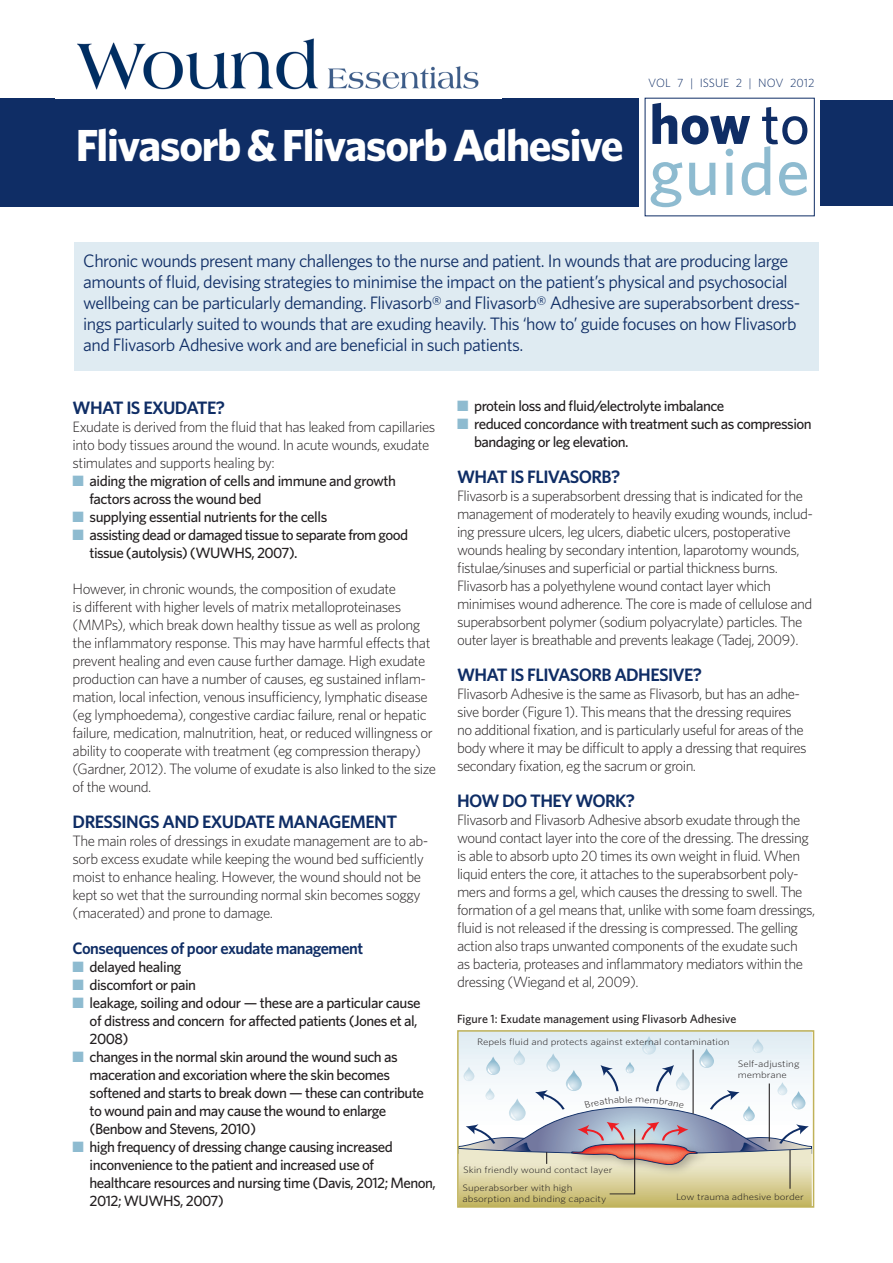
<style>
.page{position:relative;width:893px;height:1263px;background:#fff}
.page>*{position:absolute;margin:0;border:0;box-sizing:border-box;transform-origin:0 0}
.t1{font:500 67.5px "Whitney";letter-spacing:.015em;color:#8ebbd0}
.t2{font:700 57px "Whitney";color:#0f2d65}
.t3{font:700 45px "Whitney";letter-spacing:-.03em;color:#fff}
.HOW_TO_INTRO_TEXT{font:18px/21px "Whitney";letter-spacing:-.03em;color:#0f2d65}
.HOW_TO_CROSSHEAD{font:600 18px "Whitney";letter-spacing:-.035em;color:#0f2d65}
.HOW_TO_SUBHEAD{font:600 16.5px "Whitney";letter-spacing:-.03em;color:#0f2d65}
.how_to_BODY{font:300 15px/18px "Whitney";letter-spacing:-.035em;color:#231f20}
.how_to_BULLETT{font:500 15px/18px "Whitney";letter-spacing:-.035em;color:#231f20}
.how_to_REFERENCES{font:500 12px "Whitney";color:#231f20}
.t4{font:300 12px "Whitney";color:#0f2d65}
.t5{font:300 9.3px/11.2px "Whitney";color:#231f20;scale:1.18 1}
.s1{font-weight:500}
.s2{color:#8ebbd0}
</style>
<div class="page">
<div style="left:0;top:98px;width:639px;height:109px;background:#0f2d65"></div>
<div style="left:74px;top:242px;width:745px;height:129px;background:#dfebf2"></div>
<div style="left:821px;top:100px;width:72px;height:106px;background:#0f2d65"></div>
<img style="left:77px;top:38px;width:402px;height:52px">
<div style="left:458px;top:1031px;width:354px;height:117px;background:#dfebf2"></div>
<div style="left:457px;top:1030px;width:357px;height:178px;border:2px solid #c0b259"></div>
<svg style="left:458px;top:1036px;width:354px;height:171px"></svg>
<p class="t3" style="left:76px;top:118px;width:549px">Flivasorb &amp; Flivasorb Adhesive</p>
<p class="t4" style="left:648px;top:76px;width:168px">VOL 7 | ISSUE 2 | NOV 2012</p>
<p class="t2" style="left:649px;top:90px;width:162px">how <span class="s1">to</span></p>
<p class="t1" style="left:649px;top:131px;width:162px">guide</p>
<p class="HOW_TO_INTRO_TEXT" style="left:83px;top:250px;width:719px">Chronic wounds present many challenges to the nurse and patient. In wounds that are producing large amounts of fluid, devising strategies to minimise the impact on the patient’s physical and psychosocial wellbeing can be particularly demanding. Flivasorb® and Flivasorb® Adhesive are superabsorbent dress&shy;ings particularly suited to wounds that are exuding heavily. This ‘how to’ guide focuses on how Flivasorb and Flivasorb Adhesive work and are beneficial in such patients.</p>
<p class="HOW_TO_CROSSHEAD" style="left:73px;top:397px;width:154px">WHAT IS EXUDATE?</p>
<p class="how_to_BODY" style="left:73px;top:418px;width:364px">Exudate is derived from the fluid that has leaked from capillaries into body tissues around the wound. In acute wounds, exudate stimulates and supports healing by:</p>
<p class="how_to_BULLETT" style="left:90px;top:471px;width:308px;text-indent:-17px"><span class="s2">■</span> aiding the migration of cells and immune and growth factors across the wound bed</p>
<p class="how_to_BULLETT" style="left:73px;top:507px;width:256px"><span class="s2">■</span> supplying essential nutrients for the cells</p>
<p class="how_to_BULLETT" style="left:90px;top:525px;width:320px;text-indent:-17px"><span class="s2">■</span> assisting dead or damaged tissue to separate from good tissue (autolysis) (WUWHS, 2007).</p>
<p class="how_to_BODY" style="left:73px;top:580px;width:365px">However, in chronic wounds, the composition of exudate<br>is different with higher levels of matrix metalloproteinases (MMPs), which break down healthy tissue as well as prolong the inflammatory response. This may have harmful effects that prevent healing and even cause further damage. High exudate production can have a number of causes, eg sustained inflam&shy;mation, local infection, venous insufficiency, lymphatic disease (eg lymphoedema), congestive cardiac failure, renal or hepatic failure, medication, malnutrition, heat, or reduced willingness or ability to cooperate with treatment (eg compression therapy) (Gardner, 2012). The volume of exudate is also linked to the size of the wound.</p>
<p class="HOW_TO_CROSSHEAD" style="left:73px;top:811px;width:326px">DRESSINGS AND EXUDATE MANAGEMENT</p>
<p class="how_to_BODY" style="left:73px;top:832px;width:357px">The main roles of dressings in exudate management are to ab&shy;sorb excess exudate while keeping the wound bed sufficiently moist to enhance healing. However, the wound should not be kept so wet that the surrounding normal skin becomes soggy (macerated) and prone to damage.</p>
<p class="HOW_TO_SUBHEAD" style="left:73px;top:938px;width:292px">Consequences of poor exudate management</p>
<p class="how_to_BULLETT" style="left:73px;top:957px;width:110px"><span class="s2">■</span> delayed healing</p>
<p class="how_to_BULLETT" style="left:73px;top:975px;width:125px"><span class="s2">■</span> discomfort or pain</p>
<p class="how_to_BULLETT" style="left:90px;top:993px;width:333px;text-indent:-17px"><span class="s2">■</span> leakage, soiling and odour — these are a particular cause of distress and concern for affected patients (Jones et al,<br>2008)</p>
<p class="how_to_BULLETT" style="left:90px;top:1047px;width:336px;text-indent:-17px"><span class="s2">■</span> changes in the normal skin around the wound such as maceration and excoriation where the skin becomes softened and starts to break down — these can contribute to wound pain and may cause the wound to enlarge (Benbow and Stevens, 2010)</p>
<p class="how_to_BULLETT" style="left:90px;top:1137px;width:348px;text-indent:-17px"><span class="s2">■</span> high frequency of dressing change causing increased inconvenience to the patient and increased use of healthcare resources and nursing time (Davis, 2012; Menon, 2012; WUWHS, 2007)</p>
<p class="how_to_BULLETT" style="left:457px;top:396px;width:269px"><span class="s2">■</span> protein loss and fluid/electrolyte imbalance</p>
<p class="how_to_BULLETT" style="left:474px;top:414px;width:339px;text-indent:-17px"><span class="s2">■</span> reduced concordance with treatment such as compression bandaging or leg elevation.</p>
<p class="HOW_TO_CROSSHEAD" style="left:457px;top:466px;width:165px">WHAT IS FLIVASORB?</p>
<p class="how_to_BODY" style="left:457px;top:487px;width:357px">Flivasorb is a superabsorbent dressing that is indicated for the management of moderately to heavily exuding wounds, includ&shy;ing pressure ulcers, leg ulcers, diabetic ulcers, postoperative wounds healing by secondary intention, laparotomy wounds, fistulae/sinuses and superficial or partial thickness burns.</p>
<p class="how_to_BODY" style="left:457px;top:577px;width:357px">Flivasorb has a polyethylene wound contact layer which minimises wound adherence. The core is made of cellulose and superabsorbent polymer (sodium polyacrylate) particles. The outer layer is breathable and prevents leakage (Tadej, 2009).</p>
<p class="HOW_TO_CROSSHEAD" style="left:457px;top:664px;width:247px">WHAT IS FLIVASORB ADHESIVE?</p>
<p class="how_to_BODY" style="left:457px;top:685px;width:351px">Flivasorb Adhesive is the same as Flivasorb, but has an adhe&shy;sive border (Figure 1). This means that the dressing requires no additional fixation, and is particularly useful for areas of the body where it may be difficult to apply a dressing that requires secondary fixation, eg the sacrum or groin.</p>
<p class="HOW_TO_CROSSHEAD" style="left:457px;top:790px;width:179px">HOW DO THEY WORK?</p>
<p class="how_to_BODY" style="left:457px;top:811px;width:360px">Flivasorb and Flivasorb Adhesive absorb exudate through the wound contact layer into the core of the dressing. The dressing is able to absorb upto 20 times its own weight in fluid. When liquid enters the core, it attaches to the superabsorbent poly&shy;mers and forms a gel, which causes the dressing to swell. The formation of a gel means that, unlike with some foam dressings, fluid is not released if the dressing is compressed. The gelling action also traps unwanted components of the exudate such<br>as bacteria, proteases and inflammatory mediators within the dressing (Wiegand et al, 2009).</p>
<p class="how_to_REFERENCES" style="left:457px;top:1011px;width:281px">Figure 1: Exudate management using Flivasorb Adhesive</p>
<p class="t5" style="left:477px;top:1035px;width:215px">Repels fluid and protects against external contamination</p>
<p class="t5" style="left:738px;top:1058px;width:54px">Self-adjusting membrane</p>
<p class="t5" style="left:462px;top:1161px;width:129px;line-height:17.4px">Skin friendly wound contact layer<br>Superabsorber with high</p>
<p class="t5" style="left:462px;top:1192px;width:123px">absorption and binding capacity</p>
<p class="t5" style="left:676px;top:1191px;width:110px">Low trauma adhesive border</p>
</div>
